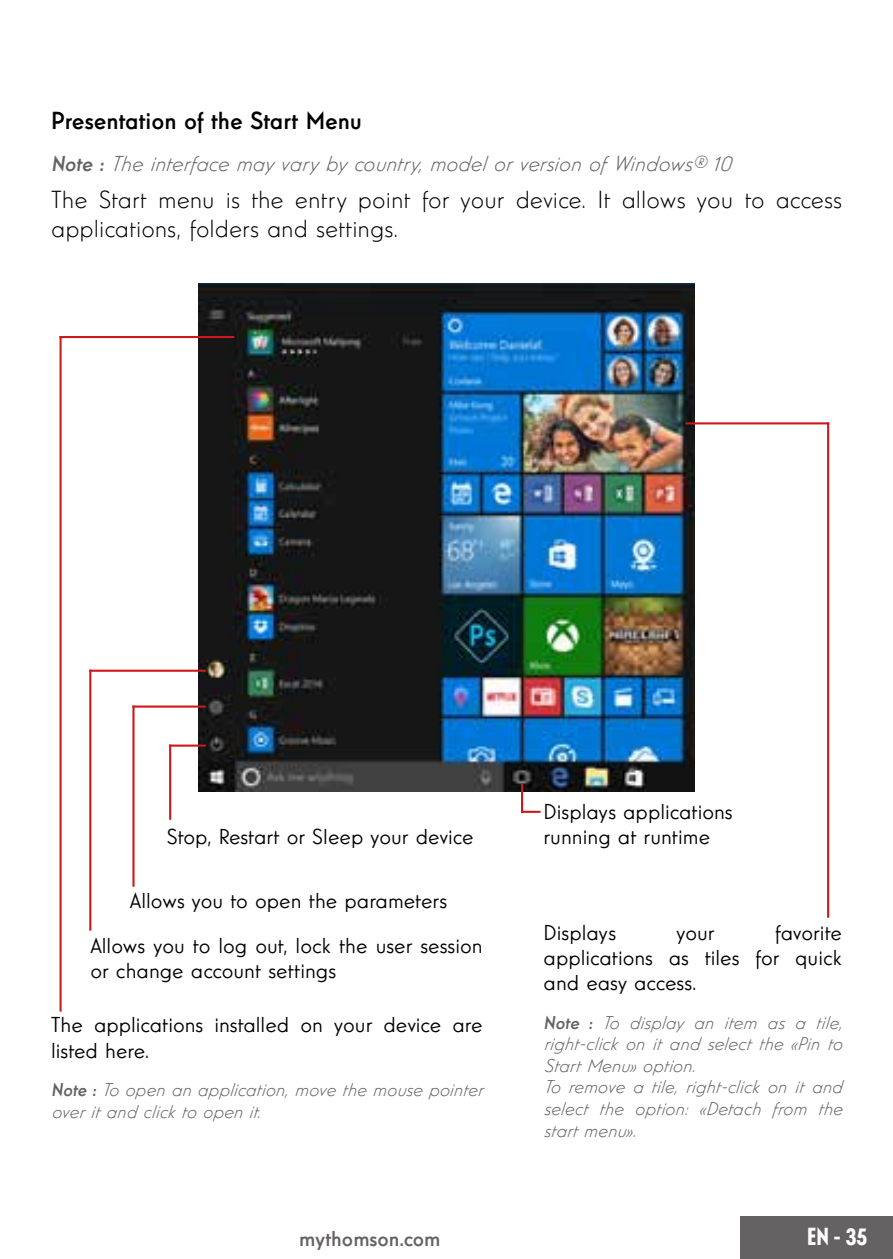
<style>
.page{position:relative;width:893px;height:1259px;background:#fff}
.page>*{position:absolute;margin:0;border:0;box-sizing:border-box;transform-origin:0 0}
.t1{font:24px/28.8px "Windlesham Pro Regular 6";color:#000}
.t2{font:24px "Windlesham Pro Regular 3";color:#000}
.t3{font:24px "Windlesham Pro Condensed 2";color:#fff}
.t4{font:21px/25.2px "Windlesham Pro Regular 5";color:#000;text-align:center}
.t5{font:21px "Windlesham Pro Regular 7";color:#656263}
.t6{font:21px "Windlesham Pro Regular 3";color:#656263}
.t7{font:18px/21.6px "Windlesham Pro Regular 7";color:#656263}
.s1{font-family:"Windlesham Pro Regular 3"}
</style>
<div class="page">
<div style="left:740px;top:1216px;width:153px;height:43px;background:#656263"></div>
<img style="left:198px;top:284px;width:497px;height:508px">
<hr style="left:521px;top:784px;width:2px;height:29px;background:#cd1719">
<hr style="left:521px;top:811px;width:20px;height:2px;background:#cd1719">
<hr style="left:89px;top:669px;width:2px;height:261px;background:#cd1719">
<hr style="left:89px;top:669px;width:117px;height:3px;background:#cd1719">
<hr style="left:827px;top:422px;width:2px;height:495px;background:#cd1719">
<hr style="left:685px;top:422px;width:144px;height:2px;background:#cd1719">
<hr style="left:132px;top:705px;width:3px;height:181px;background:#cd1719">
<hr style="left:132px;top:705px;width:74px;height:2px;background:#cd1719">
<hr style="left:169px;top:744px;width:2px;height:76px;background:#cd1719">
<hr style="left:169px;top:744px;width:37px;height:2px;background:#cd1719">
<hr style="left:60px;top:336px;width:2px;height:675px;background:#cd1719">
<hr style="left:60px;top:336px;width:174px;height:2px;background:#cd1719">
<p class="t2" style="left:51px;top:104px;width:312px">Presentation of the Start Menu</p>
<p class="t5" style="left:51px;top:150px;width:681px"><span class="s1">Note :</span> The interface may vary by country, model or version of Windows® 10</p>
<p class="t1" style="left:51px;top:185px;width:792px">The Start menu is the entry point for your device. It allows you to access applications, folders and settings.</p>
<p class="t4" style="left:544px;top:798px;width:190px">Displays applications</p>
<p class="t4" style="left:167px;top:823px;width:308px">Stop, Restart or Sleep your device</p>
<p class="t4" style="left:544px;top:823px;width:168px">running at runtime</p>
<p class="t4" style="left:90px;top:878px;width:394px;line-height:44.4px">Allows you to open the parameters<br>Allows you to log out, lock the user session</p>
<p class="t4" style="left:90px;top:957px;width:247px">or change account settings</p>
<p class="t4" style="left:51px;top:1012px;width:433px;text-align:left">The applications installed on your device are listed here.</p>
<p class="t7" style="left:51px;top:1079px;width:436px"><span class="s1">Note :</span> To open an application, move the mouse pointer over it and click to open it.</p>
<p class="t4" style="left:544px;top:919px;width:300px;text-align:justify;text-indent:231px">favorite applications as tiles for quick and easy access.</p>
<p class="t7" style="left:544px;top:1011px;width:303px"><span class="s1">Note :</span> To display an item as a tile, right-click on it and select the «Pin to<br>Start Menu» option.<br>To remove a tile, right-click on it and select the option: «Detach from the start menu».</p>
<p class="t4" style="left:544px;top:919px;width:74px">Displays</p>
<p class="t4" style="left:676px;top:919px;width:40px">your</p>
<p class="t6" style="left:299px;top:1224px;width:143px">mythomson.com</p>
<p class="t3" style="left:807px;top:1220px;width:62px">EN - 35</p>
</div>
